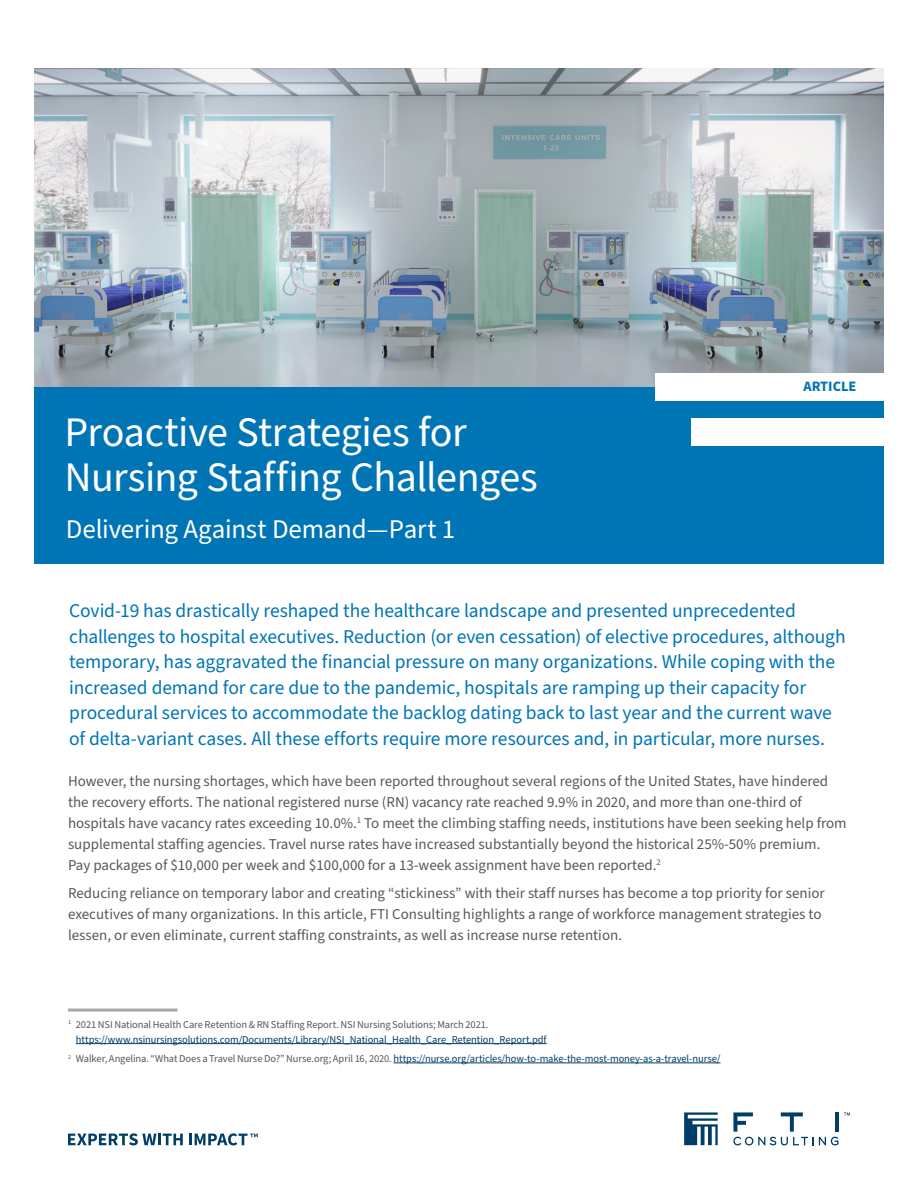
<style>
.page{position:relative;width:918px;height:1188px;background:#fff}
.page>*{position:absolute;margin:0;border:0;box-sizing:border-box;transform-origin:0 0}
.Headline{font:42px/45px "Source Sans Pro";letter-spacing:-.015em;color:#fff}
.Subtitle{font:27px "Source Sans Pro";letter-spacing:-.005em;color:#fff}
.Intro{font:19.5px/25.5px "Source Sans Pro";letter-spacing:-.005em;color:#0075b6}
.Body_Copy{font:15px/21px "Source Sans Pro";color:#57585a}
.Label{font:700 14.4px "Source Sans Pro";color:#0075b6}
.t1{font:10.5px/15px "Source Sans Pro";letter-spacing:-.01em;color:#003e69}
.s1{color:#57585a}
</style>
<div class="page">
<svg style="left:68px;top:1133px;width:115px;height:12px"></svg>
<svg style="left:189px;top:1133px;width:69px;height:12px"></svg>
<svg style="left:684px;top:1112px;width:34px;height:33px"></svg>
<svg style="left:844px;top:1112px;width:6px;height:3px"></svg>
<hr style="left:835px;top:1112px;width:4px;height:20px;background:#003e69">
<svg style="left:733px;top:1112px;width:105px;height:33px"></svg>
<div style="left:68px;top:1009px;width:110px;height:3px;border:2px solid #a8abac"></div>
<hr style="left:76px;top:1043px;width:471px;height:1px;background:#003e69">
<hr style="left:394px;top:1063px;width:327px;height:1px;background:#003e69">
<img style="left:34px;top:68px;width:850px;height:319px">
<div style="left:34px;top:387px;width:850px;height:176px;background:#0075b6"></div>
<div style="left:655px;top:373px;width:229px;height:28px;background:#fff"></div>
<div style="left:691px;top:419px;width:193px;height:27px;background:#fff"></div>
<p class="Headline" style="left:65px;top:411px;width:475px">Proactive Strategies for<br>Nursing Staffing Challenges</p>
<p class="Subtitle" style="left:66px;top:511px;width:391px">Delivering Against Demand—Part 1</p>
<p class="Label" style="left:803px;top:377px;width:55px">ARTICLE</p>
<p class="Intro" style="left:69px;top:599px;width:778px">Covid-19 has drastically reshaped the healthcare landscape and presented unprecedented challenges to hospital executives. Reduction (or even cessation) of elective procedures, although temporary, has aggravated the financial pressure on many organizations. While coping with the increased demand for care due to the pandemic, hospitals are ramping up their capacity for procedural services to accommodate the backlog dating back to last year and the current wave of delta-variant cases. All these efforts require more resources and, in particular, more nurses.</p>
<p class="Body_Copy" style="left:68px;top:771px;width:780px">However, the nursing shortages, which have been reported throughout several regions of the United States, have hindered the recovery efforts. The national registered nurse (RN) vacancy rate reached 9.9% in 2020, and more than one-third of hospitals have vacancy rates exceeding 10.0%.<sup>1</sup> To meet the climbing staffing needs, institutions have been seeking help from supplemental staffing agencies. Travel nurse rates have increased substantially beyond the historical 25%-50% premium.<br>Pay packages of $10,000 per week and $100,000 for a 13-week assignment have been reported.<sup>2</sup></p>
<p class="Body_Copy" style="left:68px;top:883px;width:758px">Reducing reliance on temporary labor and creating “stickiness” with their staff nurses has become a top priority for senior executives of many organizations. In this article, FTI Consulting highlights a range of workforce management strategies to lessen, or even eliminate, current staffing constraints, as well as increase nurse retention.</p>
<p class="t1" style="left:76px;top:1017px;width:472px;text-indent:-8px"><sup>1</sup> <span class="s1">2021 NSI National Health Care Retention &amp; RN Staffing Report. NSI Nursing Solutions; March 2021. </span>https://www.nsinursingsolutions.com/Documents/Library/NSI_National_Health_Care_Retention_Report.pdf</p>
<p class="t1" style="left:68px;top:1051px;width:654px"><sup>2</sup> <span class="s1">Walker, Angelina. “What Does a Travel Nurse Do?” Nurse.org; April 16, 2020.</span> https://nurse.org/articles/how-to-make-the-most-money-as-a-travel-nurse/</p>
</div>
